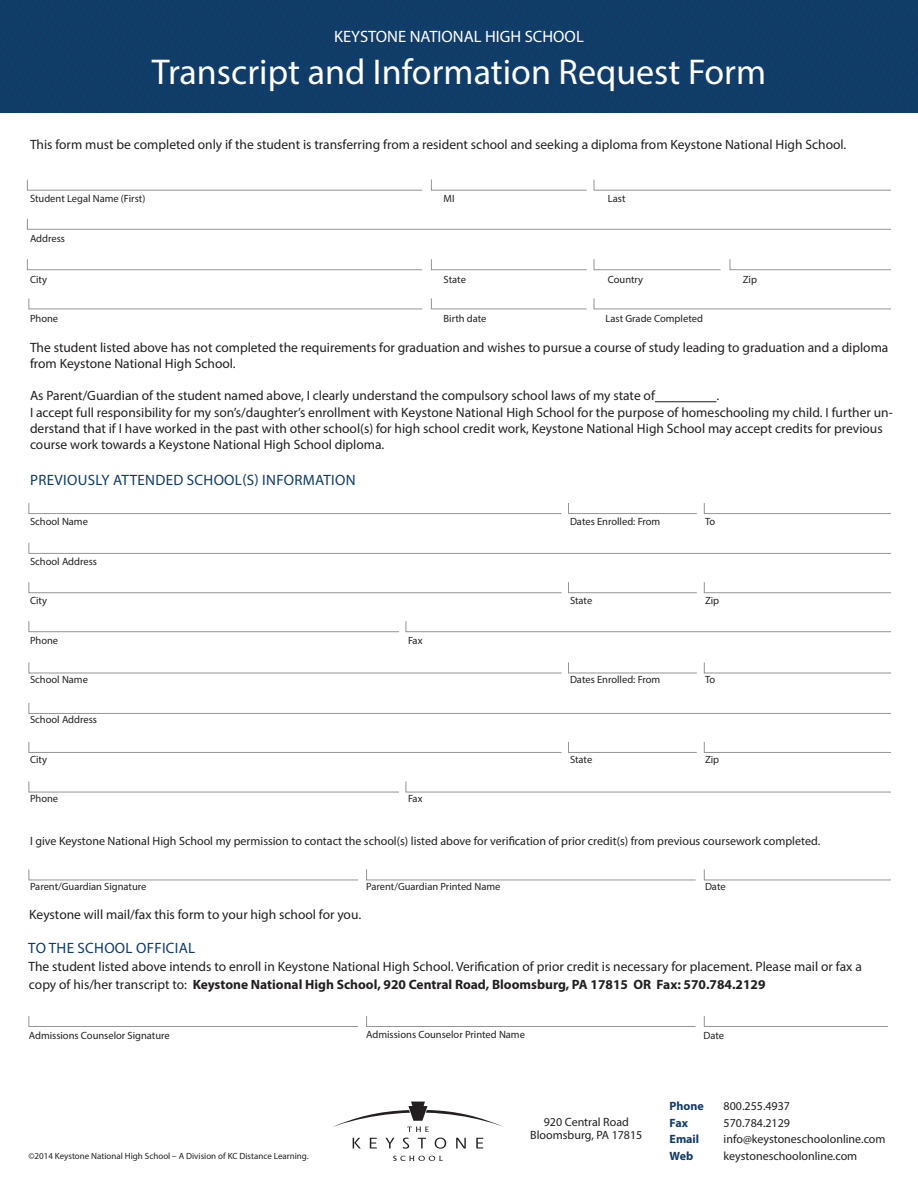
<style>
.page{position:relative;width:918px;height:1188px;background:#fff}
.page>*{position:absolute;margin:0;border:0;box-sizing:border-box;transform-origin:0 0}
.t1{font:36px "Myriad Pro";color:#fff}
.t2{font:16.5px "Myriad Pro";color:#fff}
.t3{font:15px "Myriad Pro";letter-spacing:.02em;color:#103b65}
.Body_Copy{font:13.5px/16.2px "Myriad Pro";color:#231f20}
.t4{font:12px "Myriad Pro";color:#231f20}
.t5{font:700 12px "Myriad Pro";color:#103b65}
.Body_Copy-2{font:10.5px "Myriad Pro";color:#231f20}
.t6{font:9px "Myriad Pro";color:#231f20}
.s1{font-weight:700}
</style>
<div class="page">
<div style="left:0;top:0;width:918px;height:112px;background:#113b66"></div>
<hr style="left:655px;top:401px;width:61px;height:1px;background:#231f20">
<svg style="left:27px;top:179px;width:396px;height:12px"></svg>
<svg style="left:28px;top:503px;width:534px;height:11px"></svg>
<svg style="left:28px;top:662px;width:534px;height:12px"></svg>
<svg style="left:28px;top:582px;width:534px;height:11px"></svg>
<svg style="left:28px;top:742px;width:534px;height:11px"></svg>
<svg style="left:28px;top:1016px;width:330px;height:11px"></svg>
<svg style="left:27px;top:259px;width:396px;height:11px"></svg>
<svg style="left:27px;top:218px;width:864px;height:12px"></svg>
<svg style="left:28px;top:542px;width:863px;height:12px"></svg>
<svg style="left:28px;top:703px;width:863px;height:11px"></svg>
<svg style="left:28px;top:298px;width:395px;height:12px"></svg>
<svg style="left:431px;top:179px;width:156px;height:12px"></svg>
<svg style="left:568px;top:503px;width:129px;height:11px"></svg>
<svg style="left:568px;top:662px;width:129px;height:12px"></svg>
<svg style="left:568px;top:582px;width:129px;height:11px"></svg>
<svg style="left:568px;top:741px;width:129px;height:12px"></svg>
<svg style="left:704px;top:869px;width:187px;height:12px"></svg>
<svg style="left:704px;top:1016px;width:184px;height:11px"></svg>
<svg style="left:431px;top:259px;width:156px;height:11px"></svg>
<svg style="left:431px;top:298px;width:156px;height:12px"></svg>
<svg style="left:28px;top:621px;width:863px;height:11px"></svg>
<svg style="left:28px;top:781px;width:863px;height:12px"></svg>
<svg style="left:593px;top:179px;width:298px;height:12px"></svg>
<svg style="left:704px;top:503px;width:187px;height:11px"></svg>
<svg style="left:704px;top:662px;width:187px;height:12px"></svg>
<svg style="left:704px;top:582px;width:187px;height:11px"></svg>
<svg style="left:704px;top:742px;width:187px;height:11px"></svg>
<svg style="left:593px;top:259px;width:128px;height:11px"></svg>
<svg style="left:729px;top:259px;width:162px;height:11px"></svg>
<svg style="left:593px;top:298px;width:298px;height:12px"></svg>
<svg style="left:393px;top:1156px;width:50px;height:5px"></svg>
<svg style="left:333px;top:1102px;width:170px;height:30px"></svg>
<svg style="left:353px;top:1138px;width:130px;height:11px"></svg>
<svg style="left:28px;top:869px;width:330px;height:12px"></svg>
<svg style="left:366px;top:869px;width:330px;height:12px"></svg>
<svg style="left:366px;top:1016px;width:330px;height:11px"></svg>
<p class="t2" style="left:334px;top:26px;width:251px">KEYSTONE NATIONAL HIGH SCHOOL</p>
<p class="t1" style="left:152px;top:49px;width:616px">Transcript and Information Request Form</p>
<p class="Body_Copy" style="left:30px;top:136px;width:818px">This form must be completed only if the student is transferring from a resident school and seeking a diploma from Keystone National High School.</p>
<p class="Body_Copy-2" style="left:30px;top:192px;width:117px">Student Legal Name (First)</p>
<p class="Body_Copy-2" style="left:444px;top:192px;width:12px">MI</p>
<p class="Body_Copy-2" style="left:608px;top:192px;width:19px">Last</p>
<p class="Body_Copy-2" style="left:30px;top:232px;width:37px">Address</p>
<p class="Body_Copy-2" style="left:30px;top:273px;width:19px">City</p>
<p class="Body_Copy-2" style="left:444px;top:273px;width:24px">State</p>
<p class="Body_Copy-2" style="left:608px;top:273px;width:37px">Country</p>
<p class="Body_Copy-2" style="left:743px;top:273px;width:16px">Zip</p>
<p class="Body_Copy-2" style="left:30px;top:312px;width:30px">Phone</p>
<p class="Body_Copy-2" style="left:444px;top:312px;width:44px">Birth date</p>
<p class="Body_Copy-2" style="left:606px;top:312px;width:99px">Last Grade Completed</p>
<p class="Body_Copy" style="left:30px;top:339px;width:860px">The student listed above has not completed the requirements for graduation and wishes to pursue a course of study leading to graduation and a diploma from Keystone National High School.</p>
<p class="Body_Copy" style="left:30px;top:388px;width:627px">As Parent/Guardian of the student named above, I clearly understand the compulsory school laws of my state of</p>
<p class="Body_Copy" style="left:30px;top:388px;width:864px;text-indent:686px">.<br>I accept full responsibility for my son’s/daughter’s enrollment with Keystone National High School for the purpose of homeschooling my child. I further un&shy;derstand that if I have worked in the past with other school(s) for high school credit work, Keystone National High School may accept credits for previous course work towards a Keystone National High School diploma.</p>
<p class="t3" style="left:30px;top:471px;width:327px">PREVIOUSLY ATTENDED SCHOOL(S) INFORMATION</p>
<p class="Body_Copy-2" style="left:30px;top:515px;width:59px">School Name</p>
<p class="Body_Copy-2" style="left:570px;top:515px;width:92px">Dates Enrolled: From</p>
<p class="Body_Copy-2" style="left:705px;top:515px;width:12px">To</p>
<p class="Body_Copy-2" style="left:30px;top:555px;width:69px">School Address</p>
<p class="Body_Copy-2" style="left:30px;top:594px;width:19px">City</p>
<p class="Body_Copy-2" style="left:570px;top:594px;width:24px">State</p>
<p class="Body_Copy-2" style="left:705px;top:594px;width:16px">Zip</p>
<p class="Body_Copy-2" style="left:30px;top:634px;width:30px">Phone</p>
<p class="Body_Copy-2" style="left:408px;top:634px;width:16px">Fax</p>
<p class="Body_Copy-2" style="left:30px;top:673px;width:59px">School Name</p>
<p class="Body_Copy-2" style="left:570px;top:673px;width:92px">Dates Enrolled: From</p>
<p class="Body_Copy-2" style="left:705px;top:673px;width:12px">To</p>
<p class="Body_Copy-2" style="left:30px;top:713px;width:69px">School Address</p>
<p class="Body_Copy-2" style="left:30px;top:753px;width:19px">City</p>
<p class="Body_Copy-2" style="left:570px;top:753px;width:24px">State</p>
<p class="Body_Copy-2" style="left:705px;top:753px;width:16px">Zip</p>
<p class="Body_Copy-2" style="left:30px;top:792px;width:30px">Phone</p>
<p class="Body_Copy-2" style="left:408px;top:792px;width:16px">Fax</p>
<p class="t4" style="left:30px;top:834px;width:792px">I give Keystone National High School my permission to contact the school(s) listed above for verification of prior credit(s) from previous coursework completed.</p>
<p class="Body_Copy-2" style="left:30px;top:880px;width:118px">Parent/Guardian Signature</p>
<p class="Body_Copy-2" style="left:705px;top:880px;width:22px">Date</p>
<p class="Body_Copy" style="left:29px;top:906px;width:333px">Keystone will mail/fax this form to your high school for you.</p>
<p class="t3" style="left:28px;top:939px;width:169px">TO THE SCHOOL OFFICIAL</p>
<p class="Body_Copy" style="left:28px;top:958px;width:835px;line-height:18px">The student listed above intends to enroll in Keystone National High School. Verification of prior credit is necessary for placement. Please mail or fax a copy of his/her transcript to: <span class="s1">Keystone National High School, 920 Central Road, Bloomsburg, PA 17815 OR Fax: 570.784.2129</span></p>
<p class="Body_Copy-2" style="left:29px;top:1029px;width:142px">Admissions Counselor Signature</p>
<p class="Body_Copy-2" style="left:704px;top:1029px;width:22px">Date</p>
<p class="Body_Copy-2" style="left:366px;top:880px;width:136px">Parent/Guardian Printed Name</p>
<p class="Body_Copy-2" style="left:366px;top:1028px;width:160px">Admissions Counselor Printed Name</p>
<p class="t6" style="left:28px;top:1150px;width:282px">©2014 Keystone National High School – A Division of KC Distance Learning.</p>
<p class="t4" style="left:544px;top:1114px;width:87px">920 Central Road</p>
<p class="t4" style="left:530px;top:1128px;width:114px">Bloomsburg, PA 17815</p>
<p class="t5" style="left:670px;top:1098px;width:36px">Phone</p>
<p class="t4" style="left:724px;top:1099px;width:68px">800.255.4937</p>
<p class="t5" style="left:670px;top:1115px;width:20px">Fax</p>
<p class="t4" style="left:724px;top:1115px;width:68px">570.784.2129</p>
<p class="t5" style="left:670px;top:1131px;width:31px">Email</p>
<p class="t4" style="left:724px;top:1132px;width:163px">info@keystoneschoolonline.com</p>
<p class="t5" style="left:670px;top:1148px;width:25px">Web</p>
<p class="t4" style="left:724px;top:1148px;width:135px">keystoneschoolonline.com</p>
</div>
